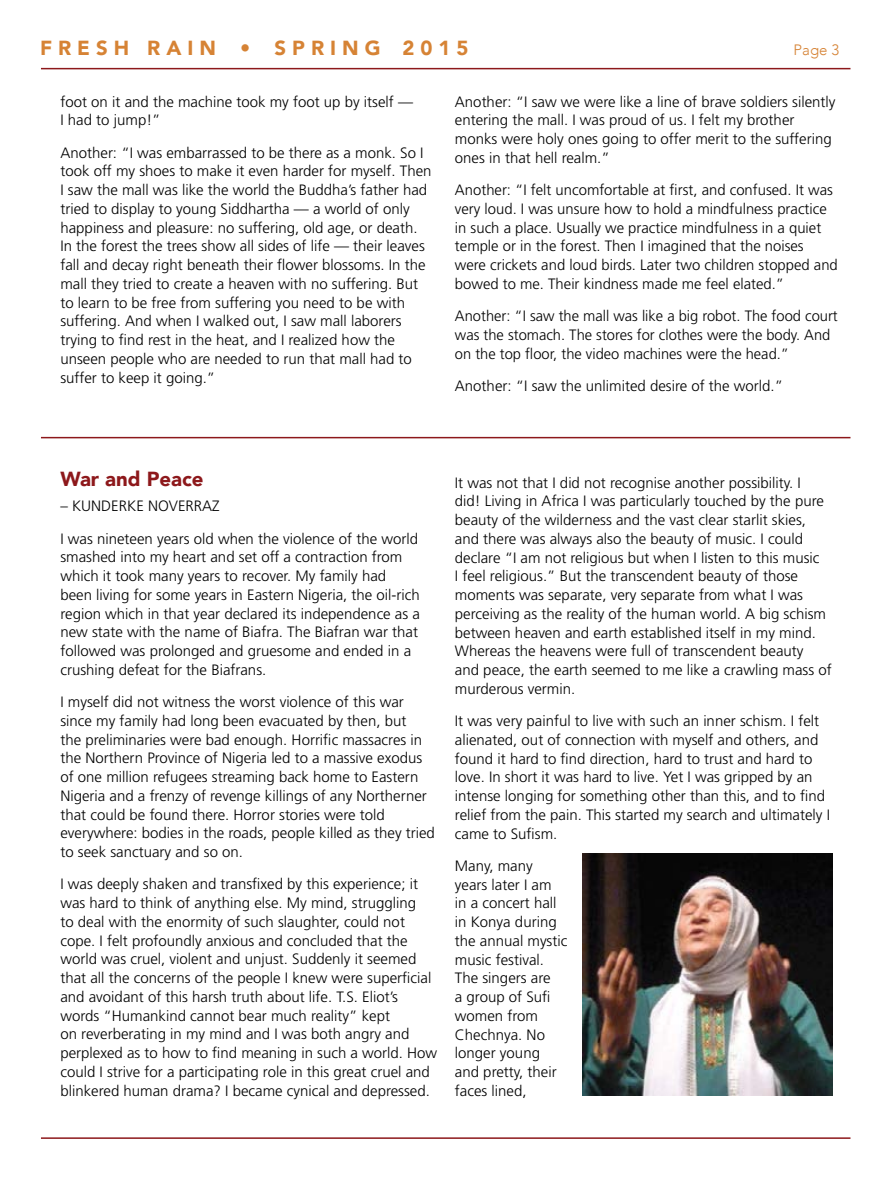
<style>
.page{position:relative;width:891px;height:1188px;background:#fff}
.page>*{position:absolute;margin:0;border:0;box-sizing:border-box;transform-origin:0 0}
.t1{font:900 20.4px "Avenir";color:#d68335}
.t2{font:900 20.4px "Avenir";color:#8d181b}
.t3{font:300 15px/18.8px "Frutiger";color:#000}
.t4{font:300 15px "Avenir";color:#d68335}
</style>
<div class="page">
<hr style="left:41px;top:68px;width:809px;height:1px;background:#8d181b">
<hr style="left:41px;top:437px;width:809px;height:1px;background:#8d181b">
<hr style="left:41px;top:1137px;width:809px;height:2px;background:#8d181b">
<img style="left:582px;top:854px;width:251px;height:241px">
<h1 class="t1" style="left:40px;top:30px;width:430px">F R E S H R A I N • S P R I N G 2 0 1 5</h1>
<p class="t4" style="left:794px;top:41px;width:47px">Page 3</p>
<p class="t3" style="left:60px;top:92px;width:354px">foot on it and the machine took my foot up by itself —<br>I had to jump!”</p>
<p class="t3" style="left:60px;top:143px;width:373px">Another: “I was embarrassed to be there as a monk. So I took off my shoes to make it even harder for myself. Then I saw the mall was like the world the Buddha’s father had tried to display to young Siddhartha — a world of only happiness and pleasure: no suffering, old age, or death.<br>In the forest the trees show all sides of life — their leaves fall and decay right beneath their flower blossoms. In the mall they tried to create a heaven with no suffering. But to learn to be free from suffering you need to be with suffering. And when I walked out, I saw mall laborers trying to find rest in the heat, and I realized how the unseen people who are needed to run that mall had to suffer to keep it going.”</p>
<p class="t3" style="left:455px;top:92px;width:382px">Another: “I saw we were like a line of brave soldiers silently entering the mall. I was proud of us. I felt my brother monks were holy ones going to offer merit to the suffering ones in that hell realm.”</p>
<p class="t3" style="left:455px;top:181px;width:384px">Another: “I felt uncomfortable at first, and confused. It was very loud. I was unsure how to hold a mindfulness practice in such a place. Usually we practice mindfulness in a quiet temple or in the forest. Then I imagined that the noises were crickets and loud birds. Later two children stopped and bowed to me. Their kindness made me feel elated.”</p>
<p class="t3" style="left:455px;top:307px;width:384px">Another: “I saw the mall was like a big robot. The food court was the stomach. The stores for clothes were the body. And on the top floor, the video machines were the head.”</p>
<p class="t3" style="left:455px;top:376px;width:330px">Another: “I saw the unlimited desire of the world.”</p>
<h1 class="t2" style="left:60px;top:461px;width:145px">War and Peace</h1>
<p class="t3" style="left:60px;top:490px;width:359px;line-height:32.2px">– KUNDERKE NOVERRAZ<br>I was nineteen years old when the violence of the world</p>
<p class="t3" style="left:60px;top:548px;width:361px">smashed into my heart and set off a contraction from which it took many years to recover. My family had been living for some years in Eastern Nigeria, the oil-rich region which in that year declared its independence as a new state with the name of Biafra. The Biafran war that followed was prolonged and gruesome and ended in a crushing defeat for the Biafrans.</p>
<p class="t3" style="left:60px;top:692px;width:376px">I myself did not witness the worst violence of this war since my family had long been evacuated by then, but<br>the preliminaries were bad enough. Horrific massacres in the Northern Province of Nigeria led to a massive exodus of one million refugees streaming back home to Eastern Nigeria and a frenzy of revenge killings of any Northerner that could be found there. Horror stories were told everywhere: bodies in the roads, people killed as they tried to seek sanctuary and so on.</p>
<p class="t3" style="left:60px;top:875px;width:378px">I was deeply shaken and transfixed by this experience; it was hard to think of anything else. My mind, struggling<br>to deal with the enormity of such slaughter, could not cope. I felt profoundly anxious and concluded that the world was cruel, violent and unjust. Suddenly it seemed that all the concerns of the people I knew were superficial and avoidant of this harsh truth about life. T.S. Eliot’s words “Humankind cannot bear much reality” kept<br>on reverberating in my mind and I was both angry and perplexed as to how to find meaning in such a world. How could I strive for a participating role in this great cruel and blinkered human drama? I became cynical and depressed.</p>
<p class="t3" style="left:455px;top:473px;width:378px">It was not that I did not recognise another possibility. I<br>did! Living in Africa I was particularly touched by the pure beauty of the wilderness and the vast clear starlit skies, and there was always also the beauty of music. I could declare “I am not religious but when I listen to this music<br>I feel religious.” But the transcendent beauty of those moments was separate, very separate from what I was perceiving as the reality of the human world. A big schism between heaven and earth established itself in my mind.<br>Whereas the heavens were full of transcendent beauty<br>and peace, the earth seemed to me like a crawling mass of murderous vermin.</p>
<p class="t3" style="left:455px;top:712px;width:377px">It was very painful to live with such an inner schism. I felt alienated, out of connection with myself and others, and found it hard to find direction, hard to trust and hard to love. In short it was hard to live. Yet I was gripped by an intense longing for something other than this, and to find relief from the pain. This started my search and ultimately I came to Sufism.</p>
<p class="t3" style="left:455px;top:856px;width:114px">Many, many years later I am<br>in a concert hall in Konya during the annual mystic music festival.<br>The singers are<br>a group of Sufi women from<br>Chechnya. No longer young and pretty, their faces lined,</p>
</div>
